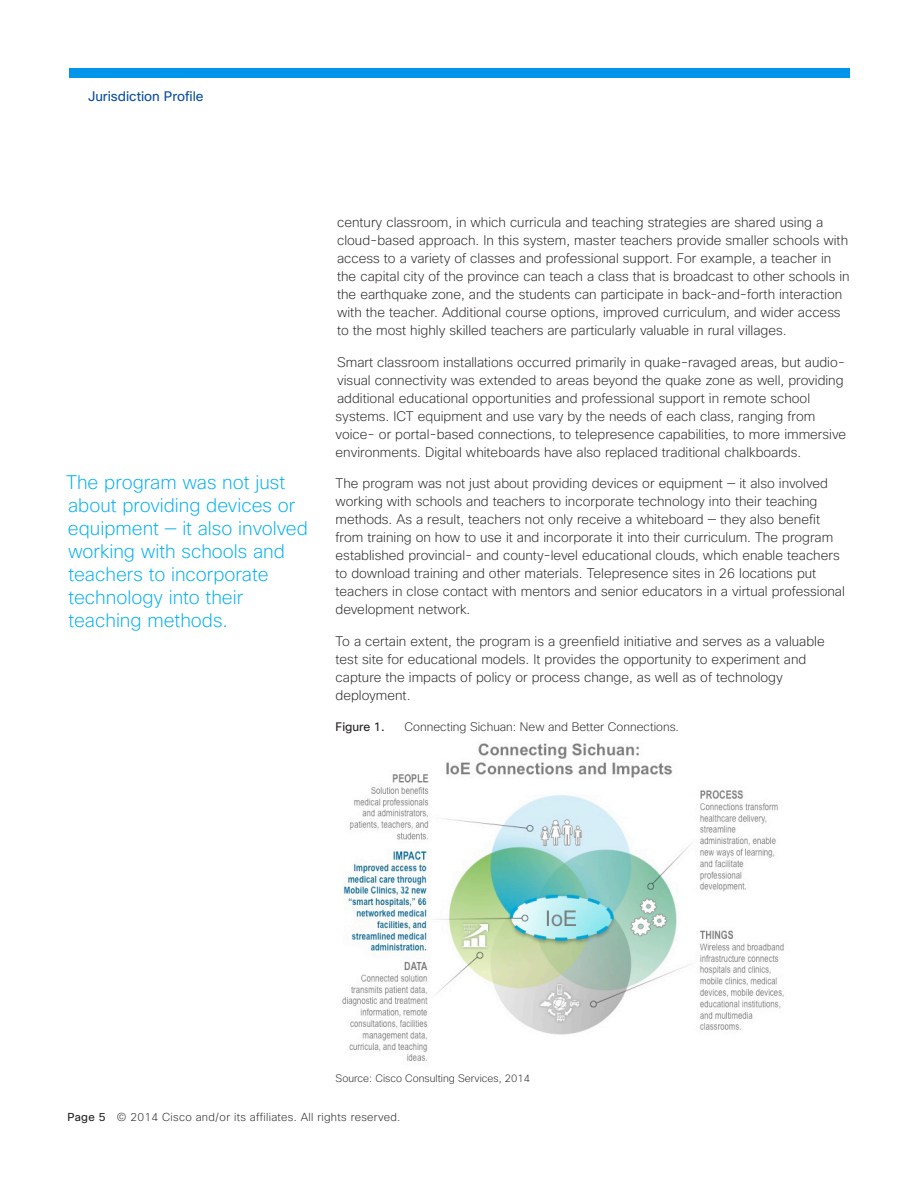
<style>
.page{position:relative;width:918px;height:1188px;background:#fff}
.page>*{position:absolute;margin:0;border:0;box-sizing:border-box;transform-origin:0 0}
.Quote_body{font:200 19.2px/23px "Cisco Sans";color:#00aeef}
.Body_1{font:200 13.5px/18px "Cisco Sans";color:#231f20}
.Page_head_1{font:13.5px "Cisco Sans";color:#0a4fa0}
.Body_1-2{font:200 12px "Cisco Sans";color:#231f20}
.Body_1-3{font:12px "Cisco Sans";color:#231f20}
.Folio{font:200 11.25px "Cisco Sans";letter-spacing:.025em;color:#231f20}
.Body_1-4{font:200 10.5px "Cisco Sans";color:#231f20}
.s1{font-weight:400}
</style>
<div class="page">
<div style="left:69px;top:68px;width:780px;height:10px;background:#0095ea"></div>
<img style="left:342px;top:743px;width:442px;height:318px">
<p class="Page_head_1" style="left:88px;top:87px;width:117px">Jurisdiction Profile</p>
<p class="Quote_body" style="left:66px;top:471px;width:243px">The program was not just about providing devices or equipment — it also involved working with schools and teachers to incorporate technology into their teaching methods.</p>
<p class="Body_1" style="left:337px;top:214px;width:514px">century classroom, in which curricula and teaching strategies are shared using a cloud-based approach. In this system, master teachers provide smaller schools with access to a variety of classes and professional support. For example, a teacher in the capital city of the province can teach a class that is broadcast to other schools in the earthquake zone, and the students can participate in back-and-forth interaction with the teacher. Additional course options, improved curriculum, and wider access to the most highly skilled teachers are particularly valuable in rural villages.</p>
<p class="Body_1" style="left:336px;top:353px;width:512px">Smart classroom installations occurred primarily in quake-ravaged areas, but audio&shy;visual connectivity was extended to areas beyond the quake zone as well, providing additional educational opportunities and professional support in remote school systems. ICT equipment and use vary by the needs of each class, ranging from voice- or portal-based connections, to telepresence capabilities, to more immersive environments. Digital whiteboards have also replaced traditional chalkboards.</p>
<p class="Body_1" style="left:336px;top:475px;width:511px">The program was not just about providing devices or equipment — it also involved working with schools and teachers to incorporate technology into their teaching methods. As a result, teachers not only receive a whiteboard — they also benefit from training on how to use it and incorporate it into their curriculum. The program established provincial- and county-level educational clouds, which enable teachers to download training and other materials. Telepresence sites in 26 locations put teachers in close contact with mentors and senior educators in a virtual professional development network.</p>
<p class="Body_1" style="left:336px;top:632px;width:491px">To a certain extent, the program is a greenfield initiative and serves as a valuable test site for educational models. It provides the opportunity to experiment and capture the impacts of policy or process change, as well as of technology deployment.</p>
<p class="Body_1-3" style="left:336px;top:719px;width:51px">Figure 1.</p>
<p class="Body_1-2" style="left:405px;top:719px;width:276px">Connecting Sichuan: New and Better Connections.</p>
<p class="Body_1-4" style="left:336px;top:1072px;width:196px">Source: Cisco Consulting Services, 2014</p>
<p class="Folio" style="left:68px;top:1109px;width:334px"><span class="s1">Page 5</span> © 2014 Cisco and/or its affiliates. All rights reserved.</p>
</div>
